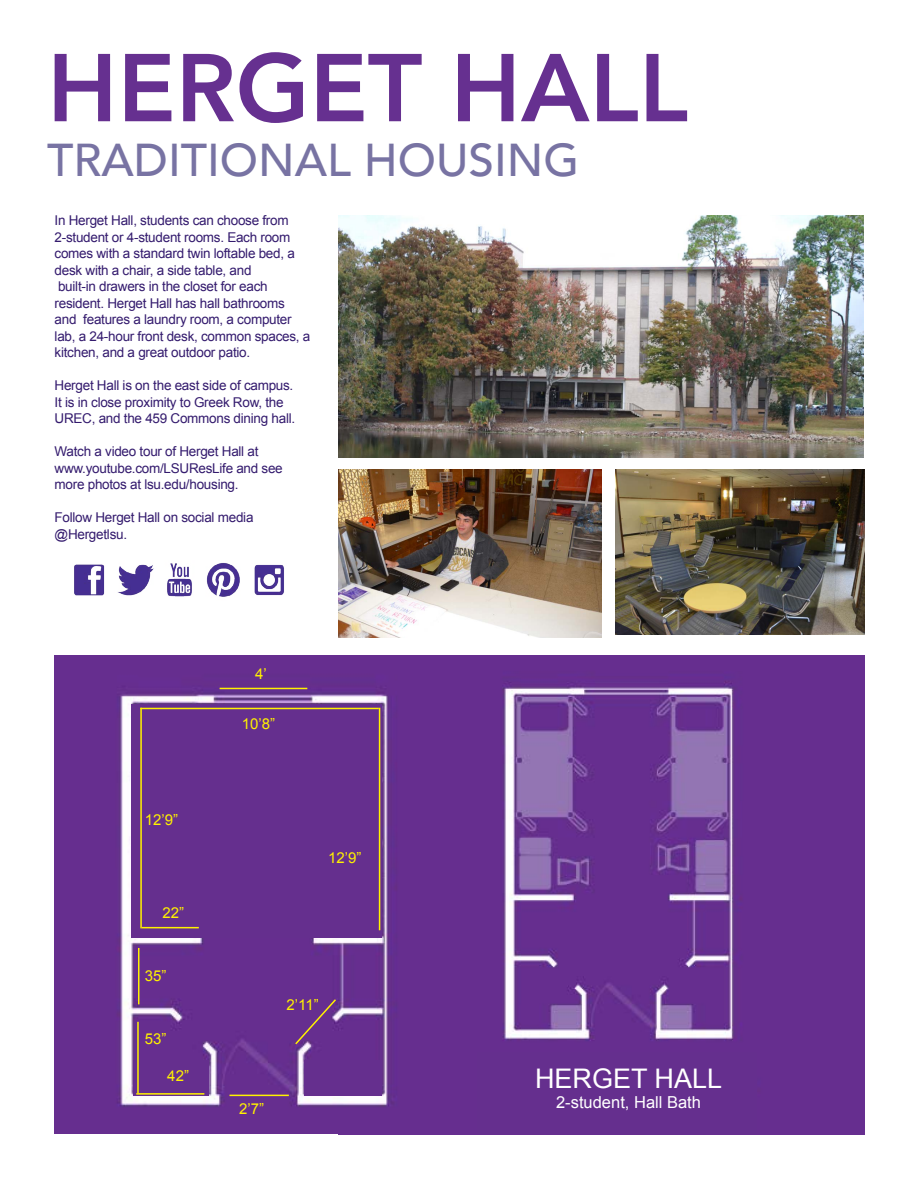
<style>
.page{position:relative;width:918px;height:1188px;background:#fff}
.page>*{position:absolute;margin:0;border:0;box-sizing:border-box;transform-origin:0 0}
.t1{font:800 95.1px "Avenir";color:#663090}
.t2{font:500 45.9px "Avenir";color:#7873a3}
.t3{font:27px "Arial";color:#fff}
.t4{font:16.5px "Arial";color:#fff}
.t5{font:15px "Arial";color:#fff200}
.t6{font:13.5px/16.5px "Arial";letter-spacing:-.02em;color:#341b6e}
</style>
<div class="page">
<img style="left:615px;top:470px;width:249px;height:165px">
<img style="left:338px;top:215px;width:526px;height:242px">
<img style="left:338px;top:655px;width:527px;height:480px">
<img style="left:338px;top:470px;width:263px;height:167px">
<img style="left:74px;top:563px;width:210px;height:34px">
<img style="left:54px;top:655px;width:405px;height:479px">
<div style="left:131px;top:704px;width:251px;height:233px;background:#652f8e"></div>
<div style="left:304px;top:1060px;width:78px;height:36px;background:#652f8e"></div>
<hr style="left:220px;top:688px;width:87px;height:1px;background:#fff200">
<hr style="left:140px;top:708px;width:239px;height:1px;background:#fff200">
<hr style="left:140px;top:708px;width:2px;height:220px;background:#fff200">
<hr style="left:142px;top:927px;width:57px;height:1px;background:#fff200">
<hr style="left:379px;top:708px;width:1px;height:222px;background:#fff200">
<svg style="left:294px;top:998px;width:44px;height:48px;background:#6f3a8b"></svg>
<div style="left:134px;top:1060px;width:75px;height:36px;background:#652f8e"></div>
<hr style="left:136px;top:1093px;width:68px;height:2px;background:#fff200">
<hr style="left:138px;top:948px;width:1px;height:56px;background:#fff200">
<hr style="left:230px;top:1095px;width:59px;height:1px;background:#fff200">
<hr style="left:137px;top:1022px;width:2px;height:71px;background:#fff200">
<div style="left:477px;top:1052px;width:280px;height:82px;background:#652f8e"></div>
<h1 class="t1" style="left:47px;top:14px;width:643px">HERGET HALL</h1>
<h2 class="t2" style="left:47px;top:121px;width:534px">TRADITIONAL HOUSING</h2>
<p class="t6" style="left:55px;top:212px;width:257px">In Herget Hall, students can choose from 2-student or 4-student rooms. Each room comes with a standard twin loftable bed, a desk with a chair, a side table, and<br>built-in drawers in the closet for each resident. Herget Hall has hall bathrooms<br>and features a laundry room, a computer lab, a 24-hour front desk, common spaces, a kitchen, and a great outdoor patio.</p>
<p class="t6" style="left:55px;top:377px;width:242px">Herget Hall is on the east side of campus.<br>It is in close proximity to Greek Row, the<br>UREC, and the 459 Commons dining hall.</p>
<p class="t6" style="left:55px;top:443px;width:230px">Watch a video tour of Herget Hall at www.youtube.com/LSUResLife and see more photos at lsu.edu/housing.</p>
<p class="t6" style="left:55px;top:509px;width:200px">Follow Herget Hall on social media @Hergetlsu.</p>
<p class="t5" style="left:145px;top:809px;width:35px">12’9”</p>
<p class="t5" style="left:163px;top:903px;width:23px">22”</p>
<p class="t5" style="left:145px;top:966px;width:23px">35”</p>
<p class="t5" style="left:145px;top:1029px;width:23px">53”</p>
<p class="t5" style="left:167px;top:1066px;width:23px">42”</p>
<p class="t5" style="left:255px;top:664px;width:13px">4’</p>
<p class="t5" style="left:242px;top:714px;width:35px">10’8”</p>
<p class="t5" style="left:328px;top:848px;width:35px">12’9”</p>
<p class="t5" style="left:287px;top:995px;width:34px">2’11”</p>
<p class="t5" style="left:239px;top:1099px;width:27px">2’7”</p>
<h3 class="t3" style="left:535px;top:1061px;width:189px">HERGET HALL</h3>
<p class="t4" style="left:556px;top:1091px;width:146px">2-student, Hall Bath</p>
</div>
